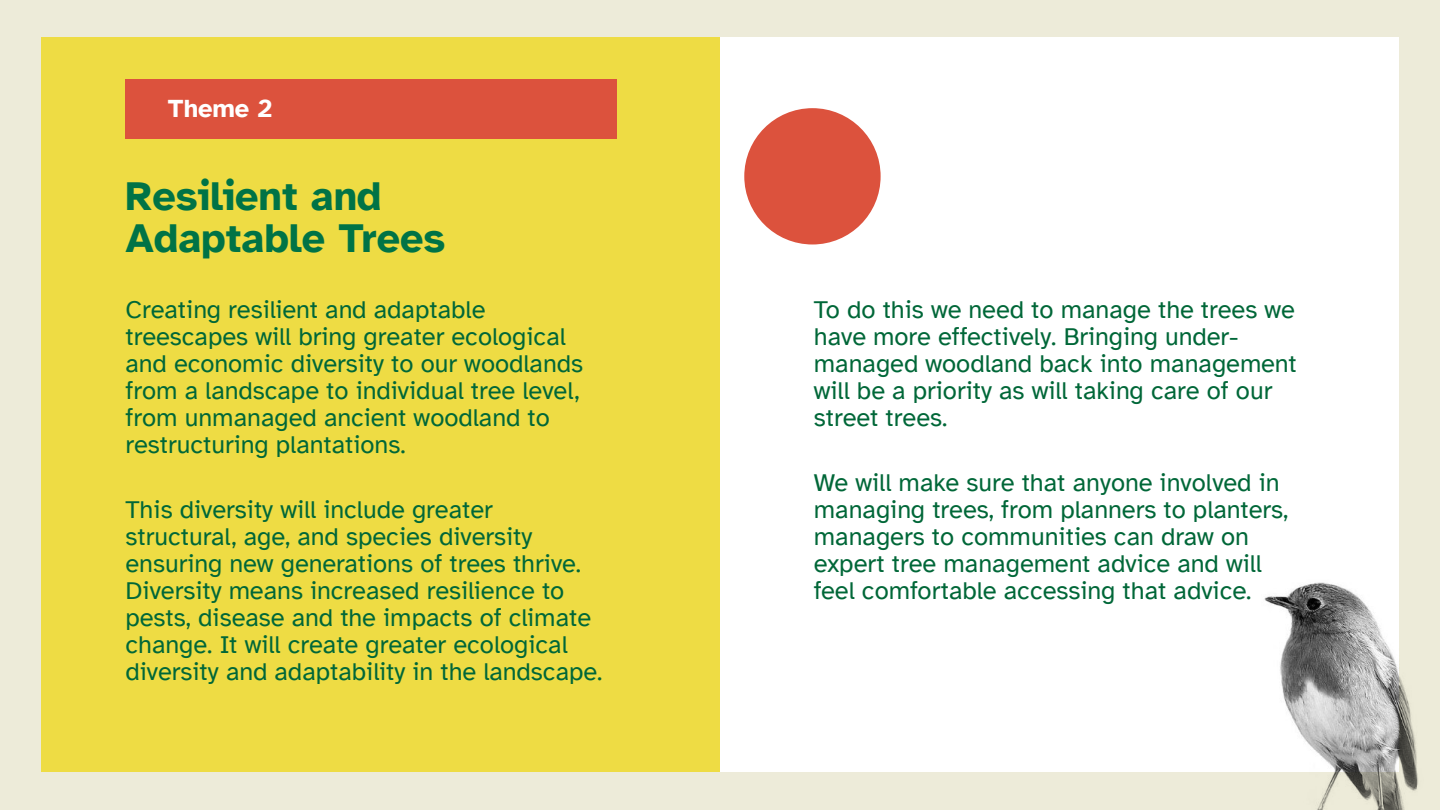
<style>
.page{position:relative;width:1440px;height:810px;background:#edebd9}
.page>*{position:absolute;margin:0;border:0;box-sizing:border-box;transform-origin:0 0}
.t1{font:700 41.25px/41.2px "Atkinson Hyperlegible";color:#007346}
.t2{font:25.5px/27px "Atkinson Hyperlegible";color:#006738}
.t3{font:700 25.5px "Atkinson Hyperlegible";letter-spacing:-.005em;color:#fff}
</style>
<div class="page">
<div style="left:720px;top:38px;width:679px;height:734px;background:#fff"></div>
<div style="left:41px;top:38px;width:679px;height:734px;background:#eedc44"></div>
<div style="left:744px;top:108px;width:137px;height:136px;background:#dc523d;border-radius:50%"></div>
<div style="left:125px;top:79px;width:492px;height:60px;background:#dc523d"></div>
<img style="left:1264px;top:582px;width:154px;height:228px">
<p class="t3" style="left:168px;top:93px;width:106px">Theme 2</p>
<h1 class="t1" style="left:125px;top:176px;width:322px">Resilient and<br>Adaptable Trees</h1>
<p class="t2" style="left:125px;top:296px;width:459px">Creating resilient and adaptable treescapes will bring greater ecological and economic diversity to our woodlands from a landscape to individual tree level, from unmanaged ancient woodland to restructuring plantations.</p>
<p class="t2" style="left:125px;top:496px;width:479px">This diversity will include greater structural, age, and species diversity ensuring new generations of trees thrive.<br>Diversity means increased resilience to pests, disease and the impacts of climate change. It will create greater ecological diversity and adaptability in the landscape.</p>
<p class="t2" style="left:814px;top:296px;width:484px">To do this we need to manage the trees we have more effectively. Bringing under&shy;managed woodland back into management will be a priority as will taking care of our street trees.</p>
<p class="t2" style="left:814px;top:469px;width:476px">We will make sure that anyone involved in managing trees, from planners to planters, managers to communities can draw on expert tree management advice and will feel comfortable accessing that advice.</p>
</div>
